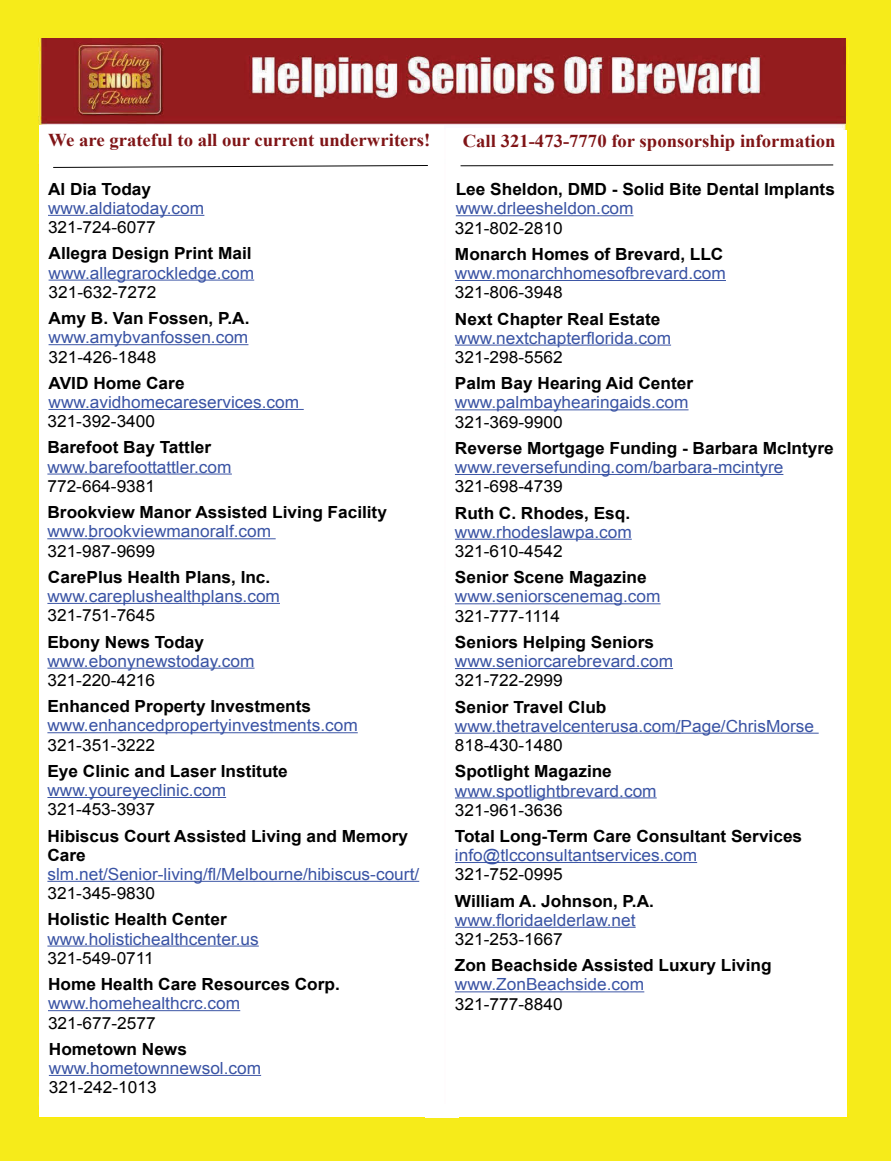
<style>
.page{position:relative;width:891px;height:1161px;background:#f6eb1a}
.page>*{position:absolute;margin:0;border:0;box-sizing:border-box;transform-origin:0 0}
.t1{font:700 18.15px "Times New Roman";color:#7f1416}
.t2{font:16.65px/19.2px "Arial";color:#3953a4}
.t3{font:700 16.65px/19.2px "Arial";color:#000}
.t4{font:13.95px "Times New Roman";color:#000}
.s1{font-weight:700;color:#000}
.s2{color:#000}
.s3{font-weight:400;color:#3953a4}
.s4{font-weight:400}
</style>
<div class="page">
<img style="left:38px;top:39px;width:810px;height:1078px">
<div style="left:39px;top:125px;width:405px;height:992px;background:#fff"></div>
<hr style="left:48px;top:215px;width:156px;height:1px;background:#3953a4">
<hr style="left:49px;top:280px;width:205px;height:1px;background:#3953a4">
<hr style="left:49px;top:344px;width:199px;height:1px;background:#3953a4">
<hr style="left:48px;top:409px;width:56px;height:1px;background:#3953a4">
<hr style="left:99px;top:409px;width:205px;height:1px;background:#3953a4">
<hr style="left:47px;top:474px;width:185px;height:1px;background:#3953a4">
<hr style="left:47px;top:538px;width:46px;height:1px;background:#3953a4">
<hr style="left:88px;top:538px;width:188px;height:1px;background:#3953a4">
<hr style="left:47px;top:603px;width:233px;height:1px;background:#3953a4">
<hr style="left:47px;top:668px;width:208px;height:1px;background:#3953a4">
<hr style="left:47px;top:732px;width:311px;height:1px;background:#3953a4">
<hr style="left:47px;top:797px;width:179px;height:1px;background:#3953a4">
<hr style="left:47px;top:881px;width:372px;height:1px;background:#3953a4">
<hr style="left:47px;top:946px;width:212px;height:1px;background:#3953a4">
<hr style="left:48px;top:1010px;width:192px;height:1px;background:#3953a4">
<hr style="left:49px;top:1075px;width:212px;height:1px;background:#3953a4">
<div style="left:451px;top:130px;width:396px;height:987px;background:#fff"></div>
<hr style="left:456px;top:215px;width:178px;height:1px;background:#3953a4">
<hr style="left:455px;top:280px;width:271px;height:1px;background:#3953a4">
<hr style="left:455px;top:345px;width:216px;height:1px;background:#3953a4">
<hr style="left:455px;top:409px;width:234px;height:1px;background:#3953a4">
<hr style="left:455px;top:474px;width:328px;height:1px;background:#3953a4">
<hr style="left:455px;top:539px;width:177px;height:1px;background:#3953a4">
<hr style="left:455px;top:603px;width:206px;height:1px;background:#3953a4">
<hr style="left:455px;top:668px;width:218px;height:1px;background:#3953a4">
<hr style="left:455px;top:733px;width:225px;height:1px;background:#3953a4">
<hr style="left:676px;top:733px;width:143px;height:1px;background:#3953a4">
<hr style="left:455px;top:797px;width:202px;height:1px;background:#3953a4">
<hr style="left:455px;top:862px;width:242px;height:1px;background:#3953a4">
<hr style="left:455px;top:927px;width:181px;height:1px;background:#3953a4">
<hr style="left:455px;top:991px;width:189px;height:1px;background:#3953a4">
<svg style="left:53px;top:165px;width:375px;height:3px"></svg>
<svg style="left:460px;top:164px;width:374px;height:3px"></svg>
<div style="left:426px;top:1105px;width:33px;height:13px;background:#fff"></div>
<p class="t1" style="left:48px;top:134px;width:384px">We are grateful to all our current underwriters!</p>
<p class="t2" style="left:48px;top:181px;width:158px"><span class="s1">Al Dia Today </span>www.aldiatoday.com<br><span class="s2">321-724-6077</span></p>
<p class="t2" style="left:49px;top:246px;width:207px"><span class="s1">Allegra Design Print Mail </span>www.allegrarockledge.com<br><span class="s2">321-632-7272</span></p>
<p class="t2" style="left:49px;top:310px;width:203px;text-align:justify"><span class="s1">Amy B. Van Fossen, P.A. </span>www.amybvanfossen.com <span class="s2">321-426-1848</span></p>
<p class="t2" style="left:47px;top:375px;width:253px"><span class="s1">AVID Home Care </span>www.avidhomecareservices.com<br><span class="s2">321-392-3400</span></p>
<p class="t2" style="left:47px;top:440px;width:186px"><span class="s1">Barefoot Bay Tattler </span>www.barefoottattler.com<br><span class="s2">772-664-9381</span></p>
<p class="t3" style="left:47px;top:504px;width:341px">Brookview Manor Assisted Living Facility <span class="s3">www.brookviewmanoralf.com<br></span><span class="s4">321-987-9699</span></p>
<p class="t2" style="left:47px;top:569px;width:234px"><span class="s1">CarePlus Health Plans, Inc. </span>www.careplushealthplans.com<br><span class="s2">321-751-7645</span></p>
<p class="t2" style="left:47px;top:634px;width:209px"><span class="s1">Ebony News Today </span>www.ebonynewstoday.com<br><span class="s2">321-220-4216</span></p>
<p class="t2" style="left:47px;top:698px;width:312px"><span class="s1">Enhanced Property Investments </span>www.enhancedpropertyinvestments.com<br><span class="s2">321-351-3222</span></p>
<p class="t3" style="left:47px;top:763px;width:242px">Eye Clinic and Laser Institute <span class="s3">www.youreyeclinic.com<br></span><span class="s4">321-453-3937</span></p>
<p class="t2" style="left:47px;top:828px;width:373px"><span class="s1">Hibiscus Court Assisted Living and Memory<br>Care </span>slm.net/Senior-living/fl/Melbourne/hibiscus-court/<br><span class="s2">321-345-9830</span></p>
<p class="t2" style="left:47px;top:912px;width:213px"><span class="s1">Holistic Health Center </span>www.holistichealthcenter.us<br><span class="s2">321-549-0711</span></p>
<p class="t3" style="left:48px;top:976px;width:293px">Home Health Care Resources Corp. <span class="s3">www.homehealthcrc.com<br></span><span class="s4">321-677-2577</span></p>
<p class="t2" style="left:49px;top:1041px;width:214px"><span class="s1">Hometown News </span>www.hometownnewsol.com<br><span class="s2">321-242-1013</span></p>
<p class="t4" style="left:47px;top:146px;width:11px">((</p>
<p class="t1" style="left:463px;top:134px;width:374px">Call 321-473-7770 for sponsorship information</p>
<p class="t3" style="left:455px;top:181px;width:382px">Lee Sheldon, DMD - Solid Bite Dental Implants <span class="s3">www.drleesheldon.com<br></span><span class="s4">321-802-2810</span></p>
<p class="t2" style="left:455px;top:246px;width:272px"><span class="s1">Monarch Homes of Brevard, LLC </span>www.monarchhomesofbrevard.com<br><span class="s2">321-806-3948</span></p>
<p class="t2" style="left:455px;top:311px;width:218px"><span class="s1">Next Chapter Real Estate </span>www.nextchapterflorida.com<br><span class="s2">321-298-5562</span></p>
<p class="t2" style="left:455px;top:375px;width:240px"><span class="s1">Palm Bay Hearing Aid Center </span>www.palmbayhearingaids.com<br><span class="s2">321-369-9900</span></p>
<p class="t2" style="left:455px;top:440px;width:380px"><span class="s1">Reverse Mortgage Funding - Barbara McIntyre </span>www.reversefunding.com/barbara-mcintyre<br><span class="s2">321-698-4739</span></p>
<p class="t2" style="left:455px;top:505px;width:178px;text-align:justify"><span class="s1">Ruth C. Rhodes, Esq. </span>www.rhodeslawpa.com <span class="s2">321-610-4542</span></p>
<p class="t2" style="left:455px;top:569px;width:207px"><span class="s1">Senior Scene Magazine </span>www.seniorscenemag.com<br><span class="s2">321-777-1114</span></p>
<p class="t2" style="left:455px;top:634px;width:220px"><span class="s1">Seniors Helping Seniors </span>www.seniorcarebrevard.com<br><span class="s2">321-722-2999</span></p>
<p class="t2" style="left:455px;top:699px;width:361px"><span class="s1">Senior Travel Club </span>www.thetravelcenterusa.com /Page/ChrisMorse<br><span class="s2">818-430-1480</span></p>
<p class="t2" style="left:455px;top:763px;width:203px"><span class="s1">Spotlight Magazine </span>www.spotlightbrevard.com<br><span class="s2">321-961-3636</span></p>
<p class="t3" style="left:455px;top:828px;width:349px">Total Long-Term Care Consultant Services <span class="s3">info@tlcconsultantservices.com<br></span><span class="s4">321-752-0995</span></p>
<p class="t2" style="left:455px;top:893px;width:201px"><span class="s1">William A. Johnson, P.A. </span>www.floridaelderlaw.net<br><span class="s2">321-253-1667</span></p>
<p class="t3" style="left:455px;top:957px;width:318px">Zon Beachside Assisted Luxury Living <span class="s3">www.ZonBeachside.com<br></span><span class="s4">321-777-8840</span></p>
</div>
